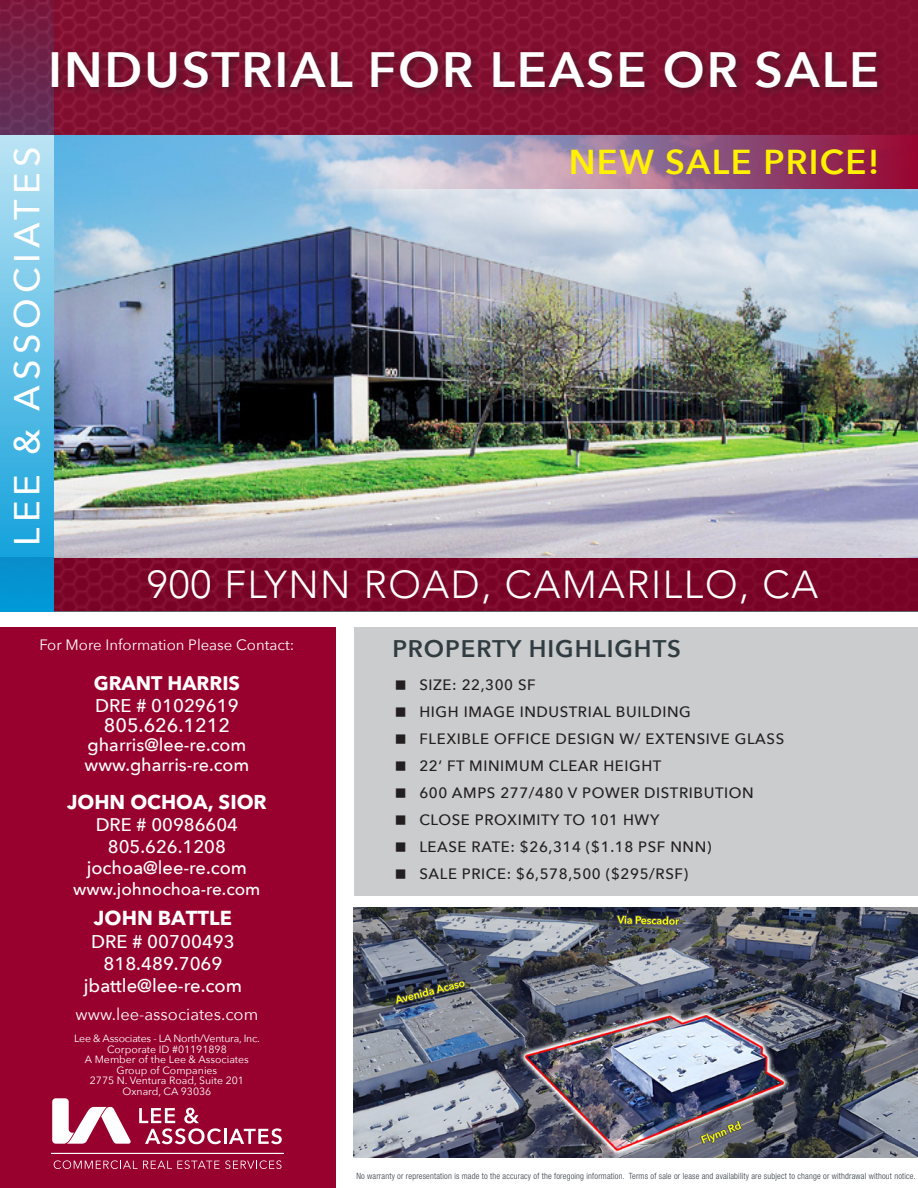
<style>
.page{position:relative;width:918px;height:1188px;background:#fff}
.page>*{position:absolute;margin:0;border:0;box-sizing:border-box;transform-origin:0 0}
.t1{font:600 49.5px "Avenir Next";letter-spacing:.04em;color:#fff}
.t2{font:300 39px "Avenir";letter-spacing:.04em;color:#fff}
.t3{font:500 36px "Avenir Next";letter-spacing:.14em;color:#fff}
.t4{font:600 34.5px "Avenir Next";letter-spacing:.04em;color:#fff101}
.t5{font:600 24px "Avenir Next";letter-spacing:.04em;color:#303c42}
.t6{font:700 20.1px "Avenir Next";color:#fff}
.t7{font:700 19.95px "Avenir Next";color:#fff}
.t8{font:500 19.5px "Avenir Next";color:#fff}
.t9{font:700 19.5px "Avenir Next";color:#fff}
.t10{font:500 18.45px "Avenir Next";color:#fff}
.t11{font:500 18.3px "Avenir Next";color:#fff}
.t12{font:500 17.85px "Avenir Next";color:#fff}
.t13{font:500 17.1px "Avenir Next";color:#fff}
.t14{font:16.5px "Avenir Next";color:#fff}
.t15{font:500 15px "Avenir Next";letter-spacing:.04em;color:#231f20}
.t16{font:15px "Avenir Next";color:#fff}
.t17{font:10.5px "Avenir Next";color:#fff}
.t18{font:10.5px "Avenir Next";letter-spacing:-.02em;color:#fff}
.t19{font:300 condensed 8.7px "Helvetica Neue LT Std";letter-spacing:.02em;color:#303c42}
</style>
<div class="page">
<div style="left:0;top:0;width:918px;height:135px;background:#820e30"></div>
<div style="left:0;top:557px;width:918px;height:54px;background:#790426"></div>
<svg style="left:0;top:0;width:54px;height:611px;background:#609dc5"></svg>
<div style="left:0;top:627px;width:336px;height:561px;background:#98012d"></div>
<div style="left:354px;top:627px;width:564px;height:268px;background:#cbcccd"></div>
<svg style="left:139px;top:1108px;width:143px;height:36px"></svg>
<svg style="left:52px;top:1098px;width:79px;height:46px"></svg>
<svg style="left:54px;top:1160px;width:228px;height:9px"></svg>
<hr style="left:51px;top:1153px;width:233px;height:1px;background:#fff">
<img style="left:54px;top:135px;width:864px;height:422px">
<img style="left:354px;top:908px;width:564px;height:250px">
<img style="left:700px;top:1120px;width:42px;height:24px">
<img style="left:701px;top:1121px;width:40px;height:23px">
<img style="left:418px;top:981px;width:48px;height:13px">
<img style="left:396px;top:982px;width:69px;height:22px">
<img style="left:616px;top:915px;width:64px;height:11px">
<img style="left:617px;top:916px;width:62px;height:9px">
<div style="left:47px;top:46px;width:841px;height:53px;background:#231f20;opacity:.49"></div>
<svg style="left:325px;top:135px;width:593px;height:54px;background:#a67a9b"></svg>
<p class="t1" style="left:48px;top:27px;width:833px">INDUSTRIAL FOR LEASE OR SALE</p>
<p class="t3" style="left:-4px;top:546px;width:401px;rotate:-90deg">LEE &amp; ASSOCIATES</p>
<p class="t4" style="left:569px;top:133px;width:312px">NEW SALE PRICE!</p>
<p class="t2" style="left:147px;top:561px;width:673px">900 FLYNN ROAD, CAMARILLO, CA</p>
<p class="t16" style="left:40px;top:632px;width:256px">For More Information Please Contact:</p>
<p class="t5" style="left:392px;top:628px;width:290px">PROPERTY HIGHLIGHTS</p>
<p class="t15" style="left:419px;top:672px;width:118px">SIZE: 22,300 SF</p>
<p class="t15" style="left:419px;top:699px;width:273px">HIGH IMAGE INDUSTRIAL BUILDING</p>
<p class="t15" style="left:419px;top:726px;width:366px">FLEXIBLE OFFICE DESIGN W/ EXTENSIVE GLASS</p>
<p class="t15" style="left:419px;top:753px;width:244px">22’ FT MINIMUM CLEAR HEIGHT</p>
<p class="t15" style="left:419px;top:780px;width:336px">600 AMPS 277/480 V POWER DISTRIBUTION</p>
<p class="t15" style="left:419px;top:807px;width:242px">CLOSE PROXIMITY TO 101 HWY</p>
<p class="t15" style="left:419px;top:834px;width:294px">LEASE RATE: $26,314 ($1.18 PSF NNN)</p>
<p class="t15" style="left:419px;top:861px;width:270px">SALE PRICE: $6,578,500 ($295/RSF)</p>
<p class="t9" style="left:94px;top:670px;width:148px">GRANT HARRIS</p>
<p class="t10" style="left:95px;top:690px;width:145px">DRE # 01029619</p>
<p class="t8" style="left:104px;top:708px;width:128px">805.626.1212</p>
<p class="t12" style="left:88px;top:730px;width:160px">gharris@lee-re.com</p>
<p class="t12" style="left:85px;top:749px;width:166px">www.gharris-re.com</p>
<p class="t7" style="left:67px;top:788px;width:201px">JOHN OCHOA, SIOR</p>
<p class="t11" style="left:96px;top:809px;width:144px">DRE # 00986604</p>
<p class="t11" style="left:108px;top:831px;width:119px">805.626.1208</p>
<p class="t11" style="left:87px;top:852px;width:162px">jochoa@lee-re.com</p>
<p class="t13" style="left:73px;top:874px;width:189px">www.johnochoa-re.com</p>
<p class="t6" style="left:94px;top:905px;width:140px">JOHN BATTLE</p>
<p class="t10" style="left:91px;top:925px;width:145px">DRE # 00700493</p>
<p class="t10" style="left:103px;top:947px;width:121px">818.489.7069</p>
<p class="t10" style="left:84px;top:970px;width:160px">jbattle@lee-re.com</p>
<p class="t14" style="left:76px;top:1000px;width:184px">www.lee-associates.com</p>
<p class="t18" style="left:74px;top:1030px;width:187px">Lee &amp; Associates - LA North/Ventura, Inc.</p>
<p class="t17" style="left:107px;top:1040px;width:121px">Corporate ID #01191898</p>
<p class="t17" style="left:85px;top:1051px;width:166px">A Member of the Lee &amp; Associates</p>
<p class="t17" style="left:117px;top:1061px;width:102px">Group of Companies</p>
<p class="t17" style="left:90px;top:1072px;width:156px">2775 N. Ventura Road, Suite 201</p>
<p class="t17" style="left:123px;top:1082px;width:90px">Oxnard, CA 93036</p>
<p class="t19" style="left:356px;top:1171px;width:561px">No warranty or representation is made to the accuracy of the foregoing information. Terms of sale or lease and availability are subject to change or withdrawal without notice.</p>
</div>
